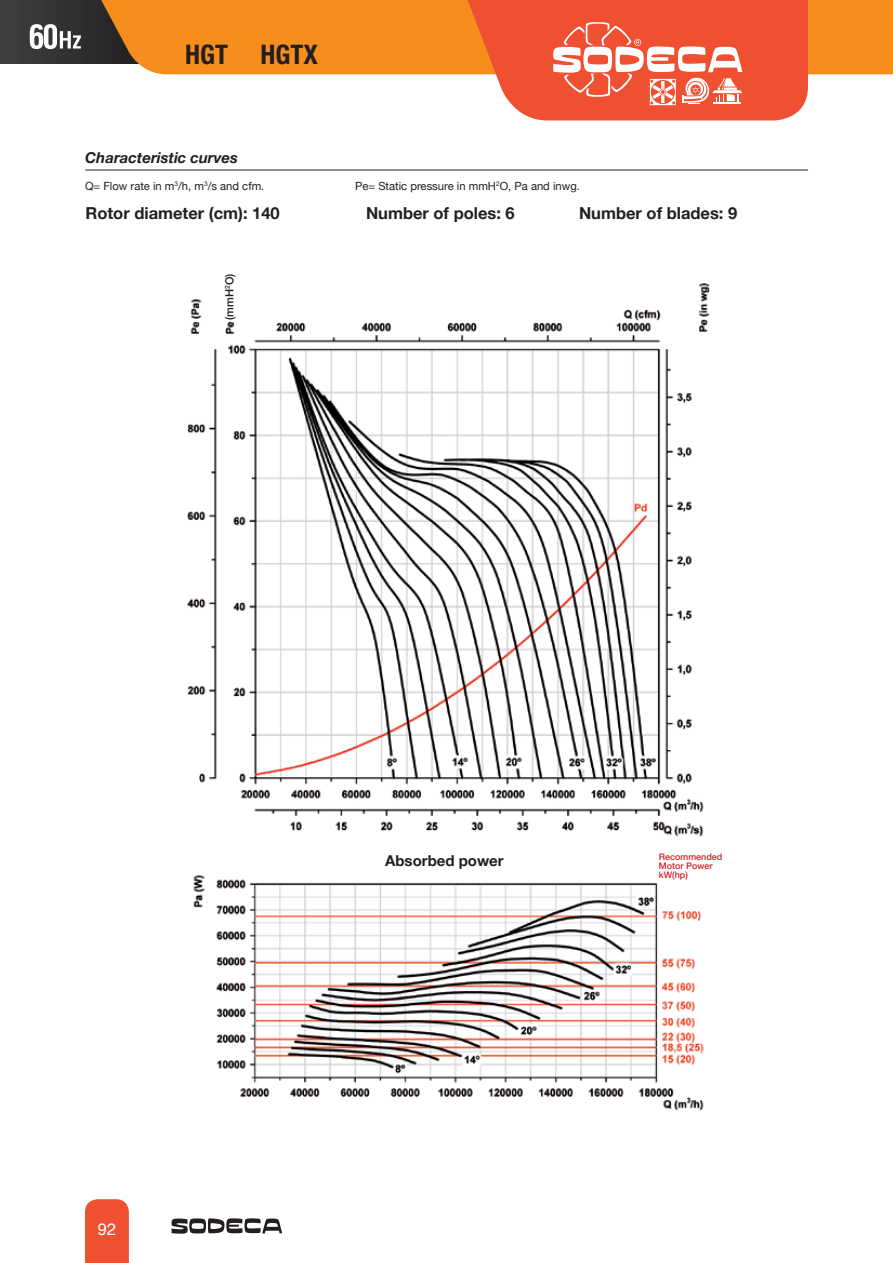
<style>
.page{position:relative;width:893px;height:1263px;background:#fff}
.page>*{position:absolute;margin:0;border:0;box-sizing:border-box;transform-origin:0 0}
.t1{font:700 condensed 27px "Helvetica Neue LT Pro";color:#231f20}
.Titol_Grafica_THT{font:700 16.5px "Helvetica Neue";color:#231f20}
.t2{font:16.5px "Helvetica";color:#fff}
.SUBTITOL{font:italic 700 15px "Helvetica Neue";color:#231f20}
.TEXT_SUBTITOL8PT{font:700 15px "Helvetica Neue";color:#231f20}
.TEXT_SUBTITOL8PT-2{font:11.25px "Helvetica Neue";color:#231f20}
.TEXT_SUBTITOL8PT-3{font:500 11.25px "Helvetica Neue";color:#231f20}
.TEXT_SUBTITOL8PT-4{font:500 9px/9px "Helvetica Neue";color:#d1232a}
</style>
<div class="page">
<div style="left:0;top:0;width:140px;height:64px;background:#3a393a"></div>
<div style="left:85px;top:1199px;width:44px;height:64px;background:#ef5032"></div>
<svg style="left:172px;top:1218px;width:110px;height:16px"></svg>
<svg style="left:76px;top:0;width:817px;height:74px;background:#e68823"></svg>
<svg style="left:456px;top:0;width:352px;height:120px;background:#f27053"></svg>
<svg style="left:30px;top:24px;width:51px;height:25px"></svg>
<img style="left:187px;top:283px;width:523px;height:828px">
<div style="left:223px;top:262px;width:17px;height:58px;background:#fff"></div>
<hr style="left:85px;top:170px;width:723px;height:1px;background:#231f20">
<p class="t1" style="left:185px;top:38px;width:134px">HGT HGTX</p>
<p class="SUBTITOL" style="left:85px;top:146px;width:154px">Characteristic curves</p>
<p class="TEXT_SUBTITOL8PT-2" style="left:85px;top:178px;width:181px">Q= Flow rate in m<sup>3</sup>/h, m<sup>3</sup>/s and cfm.</p>
<p class="TEXT_SUBTITOL8PT-2" style="left:355px;top:178px;width:226px">Pe= Static pressure in mmH<sup>2</sup>O, Pa and inwg.</p>
<p class="Titol_Grafica_THT" style="left:86px;top:200px;width:196px">Rotor diameter (cm): 140</p>
<p class="Titol_Grafica_THT" style="left:366px;top:200px;width:150px">Number of poles: 6</p>
<p class="Titol_Grafica_THT" style="left:579px;top:200px;width:160px">Number of blades: 9</p>
<p class="TEXT_SUBTITOL8PT-3" style="left:221px;top:320px;width:48px;rotate:-90deg">(mmH<sup>2</sup>O)</p>
<h2 class="t2" style="left:98px;top:1216px;width:20px">92</h2>
<p class="TEXT_SUBTITOL8PT" style="left:385px;top:848px;width:120px">Absorbed power</p>
<p class="TEXT_SUBTITOL8PT-4" style="left:659px;top:851px;width:65px">Recommended<br>Motor Power kW(hp)</p>
</div>
